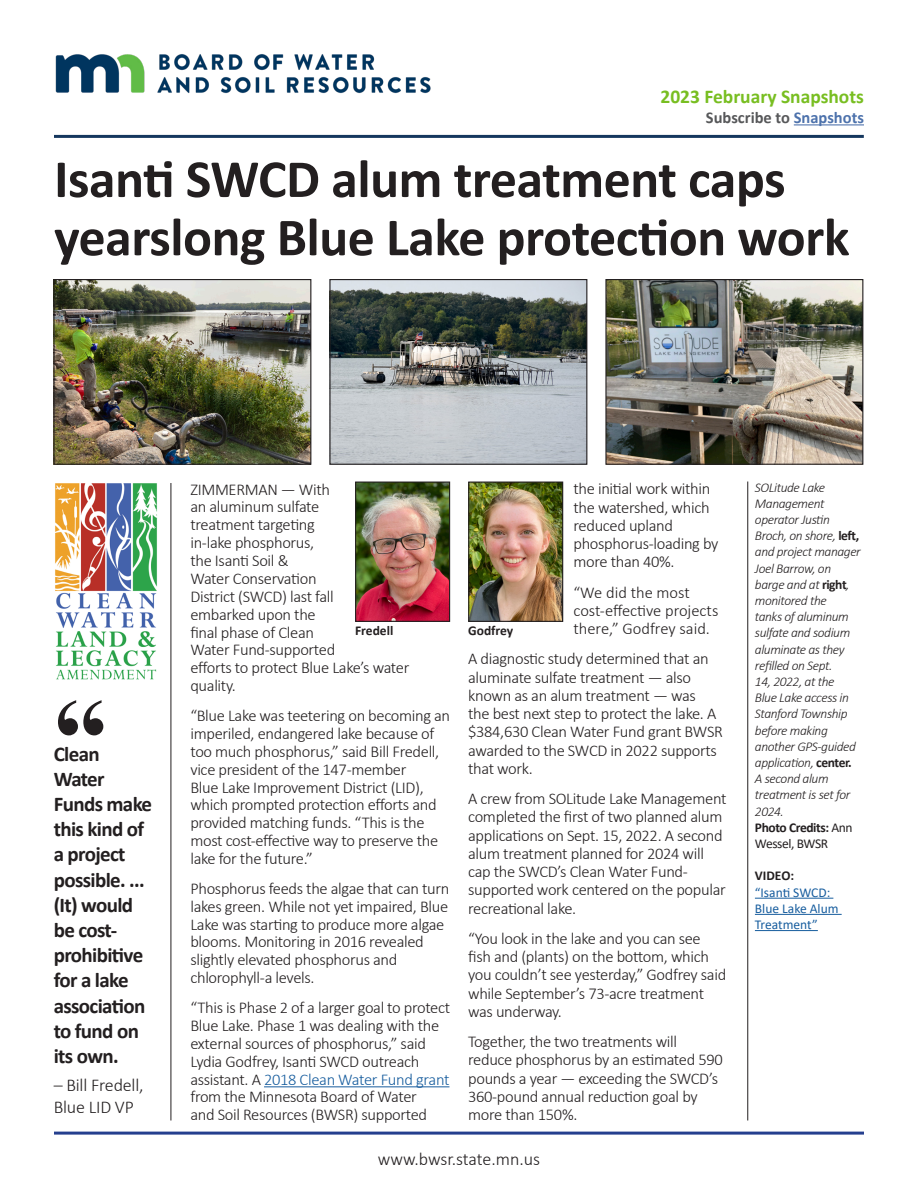
<style>
.page{position:relative;width:918px;height:1188px;background:#fff}
.page>*{position:absolute;margin:0;border:0;box-sizing:border-box;transform-origin:0 0}
.t1{font:700 108px "Times New Roman";color:#231f20}
.t2{font:700 54px/58.2px "Calibri";letter-spacing:-.01em;color:#231f20}
.t3{font:700 21px/25.2px "Calibri";letter-spacing:-.03em;color:#231f20}
.t4{font:700 19.5px "Calibri";color:#78be21}
.t5{font:300 18px/21.6px "Calibri";letter-spacing:-.01em;color:#231f20}
.t6{font:300 16.5px/17.9px "Calibri";letter-spacing:-.02em;color:#231f20}
.t7{font:300 16.5px/18.3px "Calibri";color:#231f20}
.t8{font:700 16.5px "Calibri";color:#57585a}
.t9{font:italic 300 13.5px/16.2px "Calibri";letter-spacing:-.03em;color:#231f20}
.t10{font:13.5px/16.2px "Calibri";color:#175d9e}
.t11{font:700 13.5px "Calibri";color:#231f20}
.s1{color:#4d72ac}
.s2{color:#175d9e}
.s3{font-weight:700;font-style:normal}
.s4{font-weight:400;font-style:normal}
</style>
<div class="page">
<hr style="left:54px;top:135px;width:810px;height:3px;background:#15375e">
<hr style="left:171px;top:483px;width:1px;height:638px;background:#231f20">
<hr style="left:747px;top:482px;width:1px;height:639px;background:#231f20">
<img style="left:55px;top:54px;width:376px;height:40px">
<hr style="left:54px;top:1132px;width:810px;height:3px;background:#253f8e">
<img style="left:55px;top:281px;width:254px;height:182px">
<div style="left:53px;top:279px;width:258px;height:186px;border:1px solid #231f20"></div>
<img style="left:55px;top:483px;width:102px;height:197px">
<img style="left:331px;top:281px;width:254px;height:182px">
<div style="left:329px;top:279px;width:258px;height:186px;border:1px solid #231f20"></div>
<img style="left:607px;top:281px;width:254px;height:182px">
<div style="left:605px;top:279px;width:258px;height:186px;border:1px solid #231f20"></div>
<hr style="left:264px;top:1086px;width:185px;height:1px;background:#175d9e">
<img style="left:357px;top:484px;width:91px;height:136px">
<div style="left:355px;top:482px;width:95px;height:140px;border:1px solid #231f20"></div>
<img style="left:470px;top:484px;width:91px;height:136px">
<div style="left:468px;top:482px;width:95px;height:140px;border:1px solid #231f20"></div>
<hr style="left:755px;top:898px;width:78px;height:1px;background:#175d9e">
<hr style="left:755px;top:914px;width:87px;height:1px;background:#175d9e">
<hr style="left:755px;top:930px;width:63px;height:1px;background:#175d9e">
<hr style="left:794px;top:124px;width:70px;height:1px;background:#4d72ac">
<p class="t4" style="left:660px;top:83px;width:205px">2023 February Snapshots</p>
<p class="t8" style="left:706px;top:106px;width:160px">Subscribe to <span class="s1">Snapshots</span></p>
<h2 class="t2" style="left:54px;top:149px;width:797px">Isanti SWCD alum treatment caps yearslong Blue Lake protection work</h2>
<h1 class="t1" style="left:54px;top:659px;width:55px">“</h1>
<p class="t3" style="left:54px;top:741px;width:100px">Clean<br>Water<br>Funds make this kind of a project possible. ... (It) would be cost&shy;prohibitive for a lake association to fund on its own.</p>
<p class="t5" style="left:54px;top:1074px;width:91px">– Bill Fredell,<br>Blue LID VP</p>
<p class="t6" style="left:573px;top:480px;width:147px;line-height:18.3px">the initial work within the watershed, which reduced upland phosphorus-loading by more than 40%.</p>
<p class="t7" style="left:573px;top:583px;width:146px">“We did the most cost-effective projects there,” Godfrey said.</p>
<p class="t6" style="left:468px;top:650px;width:256px;line-height:18.3px">A diagnostic study determined that an aluminate sulfate treatment — also known as an alum treatment — was<br>the best next step to protect the lake. A $384,630 Clean Water Fund grant BWSR awarded to the SWCD in 2022 supports that work.</p>
<p class="t6" style="left:468px;top:789px;width:260px;line-height:18.3px">A crew from SOLitude Lake Management completed the first of two planned alum applications on Sept. 15, 2022. A second alum treatment planned for 2024 will cap the SWCD’s Clean Water Fund&shy;supported work centered on the popular recreational lake.</p>
<p class="t6" style="left:468px;top:929px;width:260px;line-height:18.3px">“You look in the lake and you can see fish and (plants) on the bottom, which you couldn’t see yesterday,” Godfrey said while September’s 73-acre treatment was underway.</p>
<p class="t6" style="left:468px;top:1032px;width:256px;line-height:18.3px">Together, the two treatments will reduce phosphorus by an estimated 590 pounds a year — exceeding the SWCD’s<br>360-pound annual reduction goal by more than 150%.</p>
<p class="t6" style="left:190px;top:480px;width:220px">ZIMMERMAN — With<br>an aluminum sulfate<br>treatment targeting<br>in-lake phosphorus,<br>the Isanti Soil &amp;<br>Water Conservation<br>District (SWCD) last fall<br>embarked upon the<br>final phase of Clean<br>Water Fund-supported<br>efforts to protect Blue Lake’s water quality.</p>
<p class="t6" style="left:190px;top:706px;width:261px">“Blue Lake was teetering on becoming an imperiled, endangered lake because of too much phosphorus,” said Bill Fredell, vice president of the 147-member<br>Blue Lake Improvement District (LID), which prompted protection efforts and provided matching funds. “This is the most cost-effective way to preserve the lake for the future.”</p>
<p class="t6" style="left:190px;top:879px;width:260px">Phosphorus feeds the algae that can turn lakes green. While not yet impaired, Blue Lake was starting to produce more algae blooms. Monitoring in 2016 revealed slightly elevated phosphorus and chlorophyll-a levels.</p>
<p class="t6" style="left:190px;top:999px;width:261px">“This is Phase 2 of a larger goal to protect Blue Lake. Phase 1 was dealing with the external sources of phosphorus,” said Lydia Godfrey, Isanti SWCD outreach assistant. A <span class="s2">2018 Clean Water Fund grant </span>from the Minnesota Board of Water<br>and Soil Resources (BWSR) supported</p>
<p class="t11" style="left:355px;top:621px;width:40px">Fredell</p>
<p class="t11" style="left:468px;top:621px;width:47px">Godfrey</p>
<p class="t5" style="left:378px;top:1148px;width:164px">www.bwsr.state.mn.us</p>
<p class="t9" style="left:755px;top:479px;width:107px">SOLitude Lake<br>Management operator Justin<br>Broch, on shore, <span class="s3">left, </span>and project manager<br>Joel Barrow, on barge and at <span class="s3">right</span>, monitored the<br>tanks of aluminum sulfate and sodium aluminate as they refilled on Sept.<br>14, 2022, at the<br>Blue Lake access in<br>Stanford Township before making another GPS-guided application, <span class="s3">center.<br></span>A second alum treatment is set for<br>2024.<br><span class="s3">Photo Credits:</span> <span class="s4">Ann<br>Wessel, BWSR</span></p>
<p class="t11" style="left:755px;top:866px;width:41px">VIDEO:</p>
<p class="t10" style="left:755px;top:884px;width:85px">“Isanti SWCD:<br>Blue Lake Alum<br>Treatment”</p>
</div>
